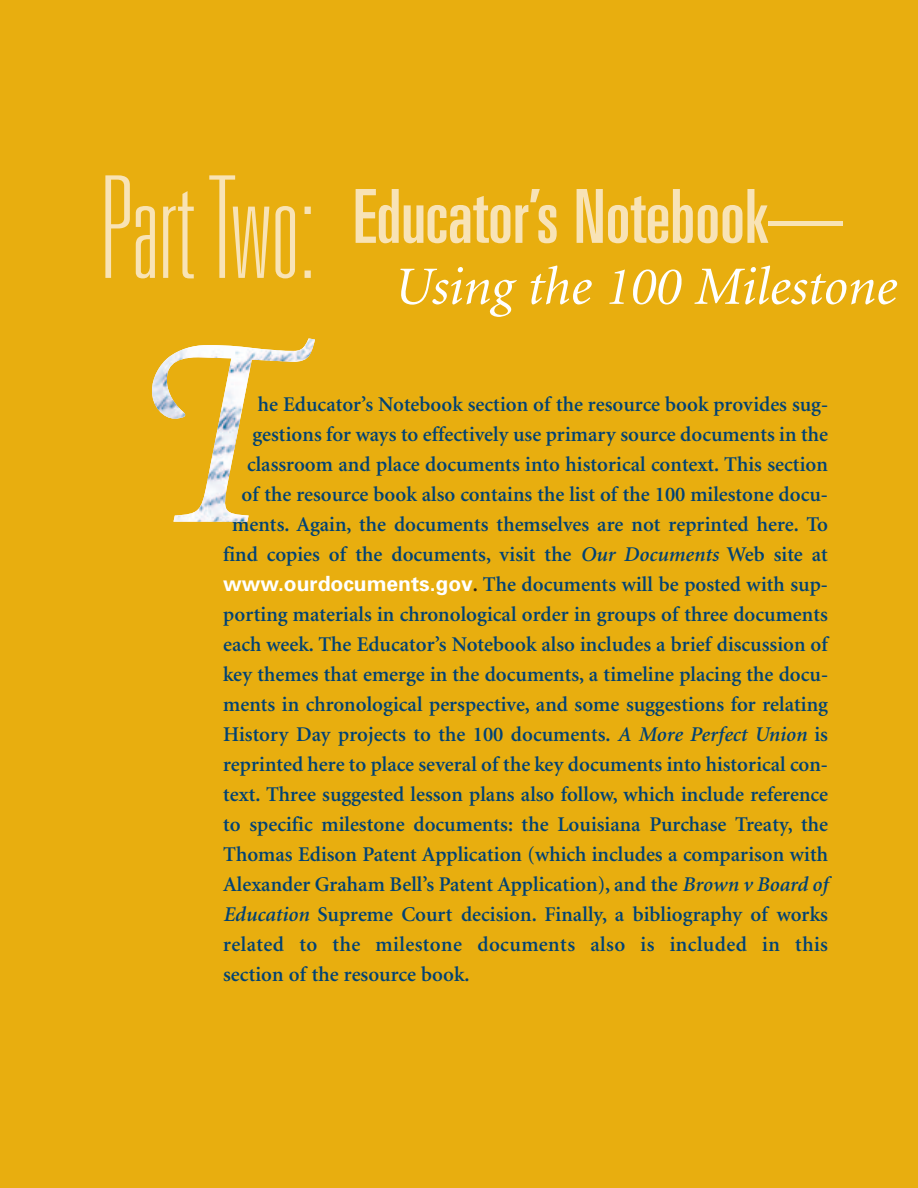
<style>
.page{position:relative;width:918px;height:1188px;background:#e8ae0f}
.page>*{position:absolute;margin:0;border:0;box-sizing:border-box;transform-origin:0 0}
.t1{font:ultra-condensed 74.55px "Univers";color:#f8e3b6}
.t2{font:italic 54px "Minion";color:#fff}
.t3{font:600 21px "Minion";color:#004275}
.t4{font:600 21px "Minion";letter-spacing:.02em;color:#004275}
.s1{font-weight:100;font-size:142.05px}
.s2{font-style:italic}
.s3{font-family:"Univers";font-weight:700;color:#fff}
.s4{color:#231f20}
</style>
<div class="page">
<img style="left:152px;top:338px;width:163px;height:184px">
<h1 class="t1" style="left:101px;top:189px;width:744px"><span class="s1">Part Two:</span> Educator’s Notebook—</h1>
<h2 class="t2" style="left:392px;top:265px;width:504px">Using the 100 Milestone</h2>
<p class="t3" style="left:258px;top:396px;width:572px">he Educator’s Notebook section of the resource book provides sug-</p>
<p class="t3" style="left:252px;top:426px;width:577px">gestions for ways to effectively use primary source documents in the</p>
<p class="t3" style="left:247px;top:456px;width:582px">classroom and place documents into historical context. This section</p>
<p class="t3" style="left:242px;top:486px;width:588px">of the resource book also contains the list of the 100 milestone docu-</p>
<p class="t3" style="left:232px;top:516px;width:597px">ments. Again, the documents themselves are not reprinted here. To</p>
<p class="t3" style="left:223px;top:546px;width:606px">find copies of the documents, visit the <span class="s2">Our Documents</span> Web site at</p>
<p class="t3" style="left:223px;top:576px;width:606px"><span class="s3">www.ourdocuments.gov</span><span class="s4">.</span> The documents will be posted with sup-</p>
<p class="t3" style="left:223px;top:606px;width:606px">porting materials in chronological order in groups of three documents</p>
<p class="t3" style="left:223px;top:636px;width:606px">each week. The Educator’s Notebook also includes a brief discussion of</p>
<p class="t3" style="left:223px;top:666px;width:606px">key themes that emerge in the documents, a timeline placing the docu-</p>
<p class="t3" style="left:223px;top:696px;width:606px">ments in chronological perspective, and some suggestions for relating</p>
<p class="t3" style="left:223px;top:726px;width:606px">History Day projects to the 100 documents. <span class="s2">A More Perfect Union</span> is</p>
<p class="t3" style="left:223px;top:756px;width:606px">reprinted here to place several of the key documents into historical con-</p>
<p class="t3" style="left:223px;top:786px;width:606px">text. Three suggested lesson plans also follow, which include reference</p>
<p class="t3" style="left:223px;top:816px;width:606px">to specific milestone documents: the Louisiana Purchase Treaty, the</p>
<p class="t3" style="left:223px;top:846px;width:606px">Thomas Edison Patent Application (which includes a comparison with</p>
<p class="t3" style="left:223px;top:876px;width:606px">Alexander Graham Bell’s Patent Application), and the <span class="s2">Brown v Board of</span></p>
<p class="t3" style="left:223px;top:906px;width:606px"><span class="s2">Education</span> Supreme Court decision. Finally, a bibliography of works</p>
<p class="t4" style="left:223px;top:936px;width:606px">related to the milestone documents also is included in this</p>
<p class="t3" style="left:223px;top:966px;width:248px">section of the resource book.</p>
</div>
